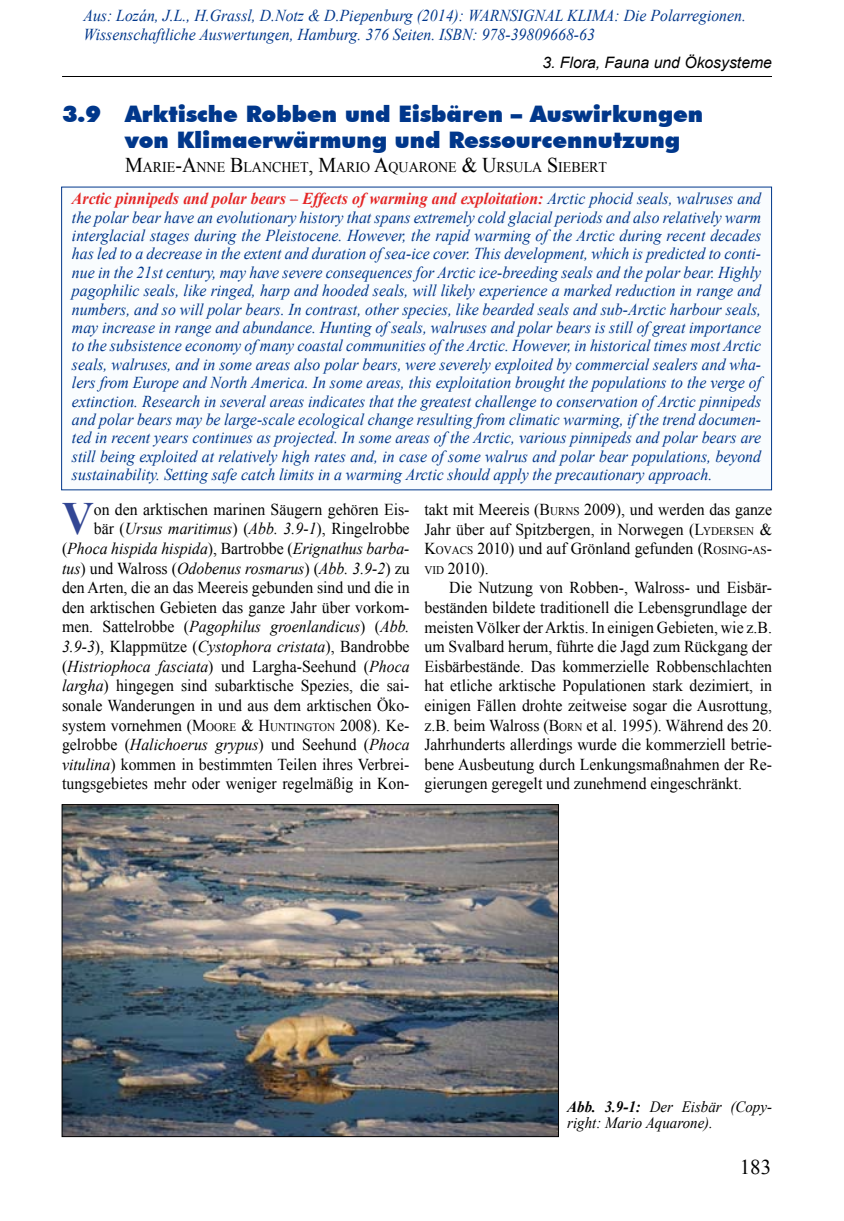
<style>
.page{position:relative;width:844px;height:1221px;background:#fff}
.page>*{position:absolute;margin:0;border:0;box-sizing:border-box;transform-origin:0 0}
.t1{font:700 46.2px "Times New Roman";color:#324694;scale:.95 1}
.t2{font:900 22.75px/26.2px "Futura BT";color:#00378b}
.t3{font:21px "Times New Roman";color:#000}
.t4{font:italic 16.62px/18.4px "Times New Roman";color:#00378b;text-align:justify;scale:.95 1}
.t5{font:16.62px/19.6px "Times New Roman";color:#000;text-align:justify;scale:.95 1}
.t6{font:italic 15.75px/15.8px "Times New Roman";color:#000;scale:.95 1}
.t7{font:italic 15.75px "Arial";color:#000}
.t8{font:14.7px "Times New Roman";color:#000;scale:.95 1}
.s1{font-size:21px}
.s2{font-weight:700;color:#e42525}
.s3{font-style:italic}
.s4{font-size:11.72px}
.s5{font-weight:700}
</style>
<div class="page">
<hr style="left:62px;top:76px;width:709px;height:1px;background:#000">
<div style="left:62px;top:187px;width:709px;height:303px;background:#f9fcfe"></div>
<img style="left:64px;top:806px;width:492px;height:328px">
<div style="left:62px;top:804px;width:496px;height:332px;border:1px solid #000"></div>
<p class="t4" style="left:83px;top:6px;width:698px">Aus: Lozán, J.L., H.Grassl, D.Notz &amp; D.Piepenburg (2014): WARNSIGNAL KLIMA: Die Polarregionen.<br>Wissenschaftliche Auswertungen, Hamburg. 376 Seiten. ISBN: 978-39809668-63</p>
<p class="t7" style="left:542px;top:52px;width:231px">3. Flora, Fauna und Ökosysteme</p>
<h2 class="t2" style="left:125px;top:100px;width:579px;text-indent:-63px">3.9 Arktische Robben und Eisbären – Auswirkungen von Klimaerwärmung und Ressourcennutzung</h2>
<p class="t8" style="left:125px;top:157px;width:509px"><span class="s1">M</span>arie<span class="s1">-A</span>nne <span class="s1">B</span>lanchet<span class="s1">, M</span>ario <span class="s1">A</span>quarone <span class="s1">&amp; U</span>rsula <span class="s1">S</span> iebert</p>
<p class="t4" style="left:72px;top:189px;width:726px"><span class="s2">Arctic pinnipeds and polar bears – Effects of warming and exploitation:</span> Arctic phocid seals, walruses and the polar bear have an evolutionary history that spans extremely cold glacial periods and also relatively warm interglacial stages during the Pleistocene. However, the rapid warming of the Arctic during recent decades has led to a decrease in the extent and duration of sea-ice cover. This development, which is predicted to conti&shy;nue in the 21st century, may have severe consequences for Arctic ice-breeding seals and the polar bear. Highly pagophilic seals, like ringed, harp and hooded seals, will likely experience a marked reduction in range and numbers, and so will polar bears. In contrast, other species, like bearded seals and sub-Arctic harbour seals, may increase in range and abundance. Hunting of seals, walruses and polar bears is still of great importance to the subsistence economy of many coastal communities of the Arctic. However, in historical times most Arctic seals, walruses, and in some areas also polar bears, were severely exploited by commercial sealers and wha&shy;lers from Europe and North America. In some areas, this exploitation brought the populations to the verge of extinction. Research in several areas indicates that the greatest challenge to conservation of Arctic pinnipeds and polar bears may be large-scale ecological change resulting from climatic warming, if the trend documen&shy;ted in recent years continues as projected. In some areas of the Arctic, various pinnipeds and polar bears are still being exploited at relatively high rates and, in case of some walrus and polar bear populations, beyond sustainability. Setting safe catch limits in a warming Arctic should apply the precautionary approach.</p>
<h1 class="t1" style="left:62px;top:487px;width:35px">V</h1>
<p class="t5" style="left:62px;top:499px;width:367px;text-align:right">on den arktischen marinen Säugern gehören Eis-<br>bär (<span class="s3">Ursus maritimus</span>) (<span class="s3">Abb. 3.9-1</span>), Ringelrobbe (<span class="s3">Phoca hispida hispida</span>), Bartrobbe (<span class="s3">Erignathus barba&shy;tus</span>) und Walross (<span class="s3">Odobenus rosmarus</span>) (<span class="s3">Abb. 3.9-2</span>) zu den Arten, die an das Meereis gebunden sind und die in den arktischen Gebieten das ganze Jahr über vorkom&shy;men. Sattelrobbe (<span class="s3">Pagophilus groenlandicus</span>) (<span class="s3">Abb.<br>3.9-3</span>), Klappmütze (<span class="s3">Cystophora cristata</span>), Bandrobbe (<span class="s3">Histriophoca fasciata</span>) und Largha-Seehund (<span class="s3">Phoca largha</span>) hingegen sind subarktische Spezies, die sai&shy;sonale Wanderungen in und aus dem arktischen Öko&shy;system vornehmen (M<span class="s4">oore</span> &amp; H<span class="s4">untington</span> 2008). Ke&shy;gelrobbe (<span class="s3">Halichoerus grypus</span>) und Seehund (<span class="s3">Phoca vitulina</span>) kommen in bestimmten Teilen ihres Verbrei&shy;tungsgebietes mehr oder weniger regelmäßig in Kon-</p>
<p class="t5" style="left:424px;top:499px;width:367px">takt mit Meereis (B<span class="s4">urns</span> 2009), und werden das ganze Jahr über auf Spitzbergen, in Norwegen (L<span class="s4">ydersen</span> &amp; K<span class="s4">ovacs</span> 2010) und auf Grönland gefunden (R<span class="s4">osing</span>-<span class="s4">as&shy;vid</span> 2010).</p>
<p class="t5" style="left:424px;top:577px;width:367px;text-indent:25px">Die Nutzung von Robben-, Walross- und Eisbär&shy;beständen bildete traditionell die Lebensgrundlage der meisten Völker der Arktis. In einigen Gebieten, wie z.B. um Svalbard herum, führte die Jagd zum Rückgang der Eisbärbestände. Das kommerzielle Robbenschlachten hat etliche arktische Populationen stark dezimiert, in einigen Fällen drohte zeitweise sogar die Ausrottung, z.B. beim Walross (B<span class="s4">orn</span> et al. 1995). Während des 20.<br>Jahrhunderts allerdings wurde die kommerziell betrie&shy;bene Ausbeutung durch Lenkungsmaßnahmen der Re&shy;gierungen geregelt und zunehmend eingeschränkt.</p>
<p class="t6" style="left:567px;top:1098px;width:217px"><span class="s5">Abb. 3.9-1:</span> Der Eisbär (Copy&shy;right: Mario Aquarone).</p>
<p class="t3" style="left:739px;top:1152px;width:33px">183</p>
</div>
